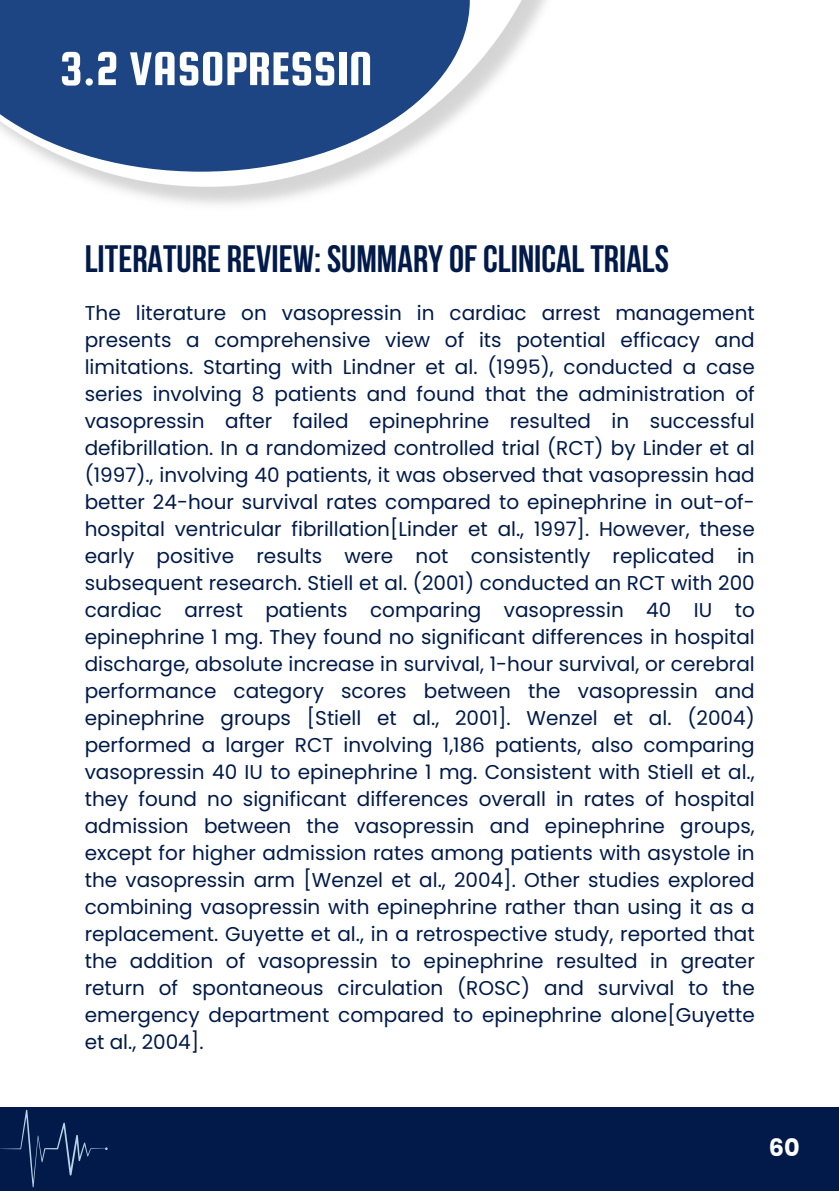
<style>
.page{position:relative;width:839px;height:1191px;background:#fff}
.page>*{position:absolute;margin:0;border:0;box-sizing:border-box;transform-origin:0 0}
.t1{font:50.6px "Squada One";color:#fdfdfc}
.t2{font:700 38px "Bebas Neue";color:#011a4a}
.t3{font:700 24px "Poppins";color:#fdfdfc}
.t4{font:20px/27px "Poppins";color:#011a4a;text-align:justify}
</style>
<div class="page">
<div style="left:0;top:1107px;width:838px;height:84px;background:#011a4a"></div>
<svg style="left:0;top:1110px;width:108px;height:77px"></svg>
<img style="left:72px;top:0;width:474px;height:204px">
<svg style="left:0;top:0;width:470px;height:172px;background:#406195"></svg>
<p class="t1" style="left:60px;top:42px;width:314px">3.2 VASOPRESSIN</p>
<p class="t2" style="left:85px;top:244px;width:585px">LITERATURE REVIEW: SUMMARYOFCLINICALTRIALS</p>
<p class="t4" style="left:85px;top:300px;width:671px">The literature on vasopressin in cardiac arrest management presents a comprehensive view of its potential efficacy and limitations. Starting with Lindner et al. (1995), conducted a case series involving 8 patients and found that the administration of vasopressin after failed epinephrine resulted in successful defibrillation. In a randomized controlled trial (RCT) by Linder et al (1997)., involving 40 patients, it was observed that vasopressin had better 24-hour survival rates compared to epinephrine in out-of&shy;hospital ventricular fibrillation[Linder et al., 1997]. However, these early positive results were not consistently replicated in subsequent research. Stiell et al. (2001) conducted an RCT with 200 cardiac arrest patients comparing vasopressin 40 IU to epinephrine 1 mg. They found no significant differences in hospital discharge, absolute increase in survival, 1-hour survival, or cerebral performance category scores between the vasopressin and epinephrine groups [Stiell et al., 2001]. Wenzel et al. (2004) performed a larger RCT involving 1,186 patients, also comparing vasopressin 40 IU to epinephrine 1 mg. Consistent with Stiell et al., they found no significant differences overall in rates of hospital admission between the vasopressin and epinephrine groups, except for higher admission rates among patients with asystole in the vasopressin arm [Wenzel et al., 2004]. Other studies explored combining vasopressin with epinephrine rather than using it as a replacement. Guyette et al., in a retrospective study, reported that the addition of vasopressin to epinephrine resulted in greater return of spontaneous circulation (ROSC) and survival to the emergency department compared to epinephrine alone[Guyette et al., 2004].</p>
<p class="t3" style="left:768px;top:1131px;width:32px">60</p>
</div>
